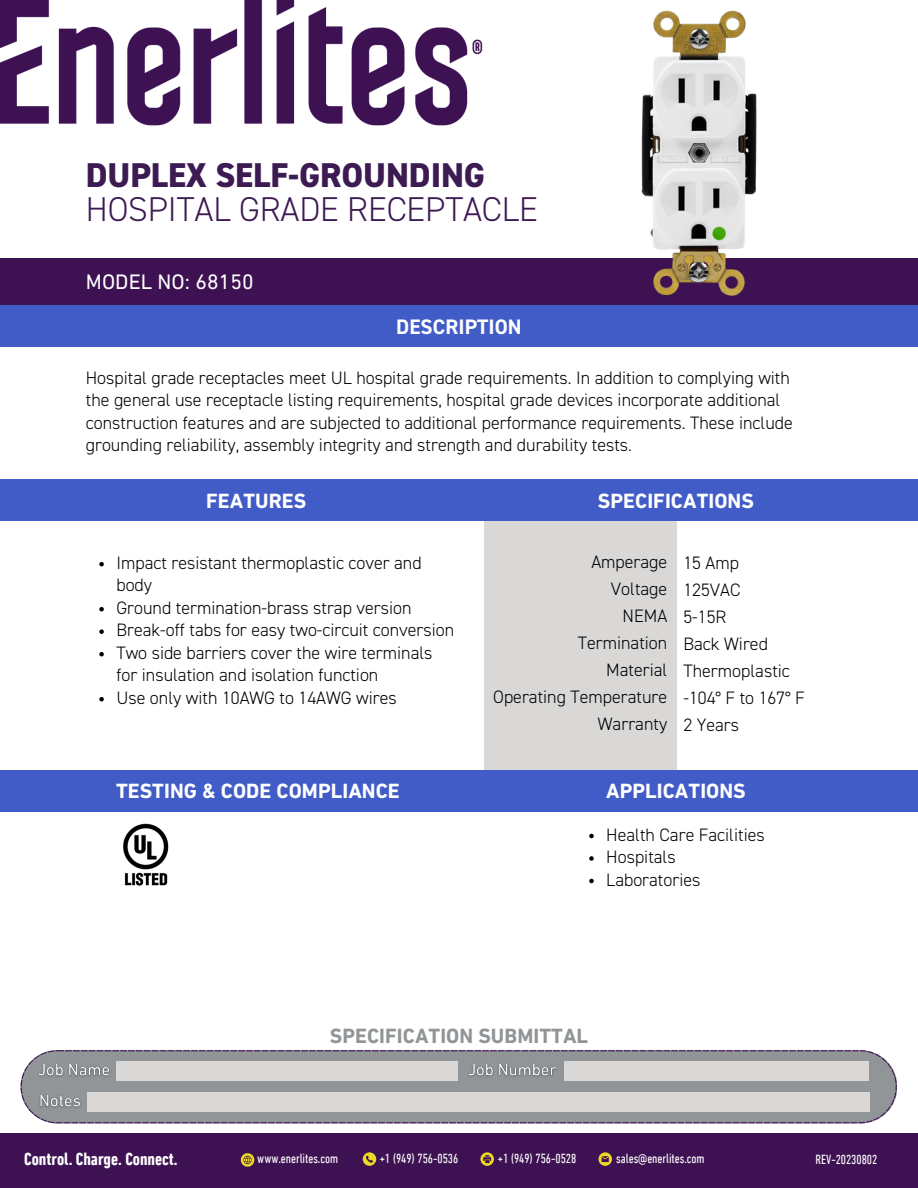
<style>
.page{position:relative;width:918px;height:1188px;background:#fff}
.page>*{position:absolute;margin:0;border:0;box-sizing:border-box;transform-origin:0 0}
.t1{font:300 34.5px "DIN2014";letter-spacing:-.005em;color:#3c1a52}
.t2{font:800 34.5px "DIN2014";letter-spacing:-.005em;color:#3c1a52}
.t3{font:21.3px "DIN Next LT Pro";letter-spacing:.005em;color:#fff}
.t4{font:700 21px "DIN Next LT Pro";letter-spacing:.005em;color:#fff}
.t5{font:700 21px "DIN Next LT Pro";letter-spacing:.005em;color:#919597}
.t6{font:700 21px "DIN2014";letter-spacing:.005em;color:#fff}
.t7{font:300 18px/22.5px "DIN2014";color:#000}
.t8{font:700 condensed 18px "DIN Next LT Pro";color:#fff}
.t9{font:condensed 13.5px "DIN Next LT Pro";letter-spacing:-.005em;color:#fff}
</style>
<div class="page">
<div style="left:0;top:258px;width:918px;height:52px;background:#3d1152"></div>
<div style="left:0;top:305px;width:918px;height:42px;background:#425cc7"></div>
<div style="left:484px;top:521px;width:192px;height:258px;background:#d9d8d6"></div>
<img style="left:0;top:0;width:483px;height:126px">
<div style="left:0;top:479px;width:918px;height:42px;background:#425cc7"></div>
<div style="left:0;top:770px;width:918px;height:42px;background:#425cc7"></div>
<img style="left:123px;top:823px;width:46px;height:63px">
<svg style="left:589px;top:834px;width:5px;height:4px"></svg>
<svg style="left:589px;top:856px;width:5px;height:5px"></svg>
<svg style="left:589px;top:879px;width:5px;height:4px"></svg>
<img style="left:641px;top:10px;width:116px;height:286px">
<svg style="left:99px;top:562px;width:5px;height:4px"></svg>
<svg style="left:99px;top:607px;width:5px;height:4px"></svg>
<svg style="left:99px;top:629px;width:5px;height:5px"></svg>
<svg style="left:99px;top:652px;width:5px;height:4px"></svg>
<svg style="left:99px;top:697px;width:5px;height:4px"></svg>
<div style="left:0;top:1133px;width:918px;height:55px;background:#3d1152"></div>
<svg style="left:21px;top:1050px;width:876px;height:73px;fill:#919597"></svg>
<div style="left:117px;top:1061px;width:341px;height:20px;background:#d9d8d6"></div>
<svg style="left:598px;top:1152px;width:14px;height:14px"></svg>
<svg style="left:241px;top:1153px;width:13px;height:14px"></svg>
<svg style="left:363px;top:1152px;width:13px;height:14px"></svg>
<svg style="left:480px;top:1152px;width:14px;height:14px"></svg>
<img style="left:33px;top:1058px;width:81px;height:28px">
<div style="left:564px;top:1061px;width:305px;height:20px;background:#d9d8d6"></div>
<img style="left:463px;top:1058px;width:99px;height:28px">
<div style="left:87px;top:1093px;width:782px;height:19px;background:#d9d8d6"></div>
<img style="left:34px;top:1089px;width:51px;height:28px">
<p class="t2" style="left:86px;top:161px;width:401px">DUPLEX SELF-GROUNDING</p>
<p class="t1" style="left:86px;top:194px;width:453px">HOSPITAL GRADE RECEPTACLE</p>
<p class="t3" style="left:86px;top:273px;width:169px">MODEL NO: 68150</p>
<p class="t6" style="left:396px;top:318px;width:127px">DESCRIPTION</p>
<p class="t7" style="left:86px;top:368px;width:708px">Hospital grade receptacles meet UL hospital grade requirements. In addition to complying with the general use receptacle listing requirements, hospital grade devices incorporate additional construction features and are subjected to additional performance requirements. These include grounding reliability, assembly integrity and strength and durability tests.</p>
<p class="t4" style="left:206px;top:492px;width:102px">FEATURES</p>
<p class="t4" style="left:598px;top:492px;width:158px">SPECIFICATIONS</p>
<p class="t7" style="left:116px;top:552px;width:307px">Impact resistant thermoplastic cover and body</p>
<p class="t7" style="left:116px;top:597px;width:297px">Ground termination-brass strap version</p>
<p class="t7" style="left:116px;top:620px;width:339px">Break-off tabs for easy two-circuit conversion</p>
<p class="t7" style="left:116px;top:642px;width:318px">Two side barriers cover the wire terminals for insulation and isolation function</p>
<p class="t7" style="left:116px;top:687px;width:282px">Use only with 10AWG to 14AWG wires</p>
<p class="t7" style="left:591px;top:552px;width:77px">Amperage</p>
<p class="t7" style="left:611px;top:579px;width:58px">Voltage</p>
<p class="t7" style="left:623px;top:606px;width:46px">NEMA</p>
<p class="t7" style="left:578px;top:633px;width:91px">Termination</p>
<p class="t7" style="left:606px;top:660px;width:63px">Material</p>
<p class="t7" style="left:493px;top:687px;width:176px">Operating Temperature</p>
<p class="t7" style="left:598px;top:714px;width:71px">Warranty</p>
<p class="t7" style="left:683px;top:553px;width:57px">15 Amp</p>
<p class="t7" style="left:683px;top:580px;width:59px">125VAC</p>
<p class="t7" style="left:683px;top:607px;width:44px">5-15R</p>
<p class="t7" style="left:683px;top:634px;width:86px">Back Wired</p>
<p class="t7" style="left:683px;top:661px;width:108px">Thermoplastic</p>
<p class="t7" style="left:683px;top:688px;width:123px">-104° F to 167° F</p>
<p class="t7" style="left:683px;top:715px;width:57px">2 Years</p>
<p class="t4" style="left:116px;top:783px;width:285px">TESTING &amp; CODE COMPLIANCE</p>
<p class="t4" style="left:606px;top:783px;width:141px">APPLICATIONS</p>
<p class="t7" style="left:606px;top:824px;width:160px">Health Care Facilities</p>
<p class="t7" style="left:606px;top:847px;width:71px">Hospitals</p>
<p class="t7" style="left:606px;top:869px;width:96px">Laboratories</p>
<p class="t5" style="left:330px;top:1027px;width:260px">SPECIFICATION SUBMITTAL</p>
<p class="t8" style="left:24px;top:1151px;width:155px">Control. Charge. Connect.</p>
<p class="t9" style="left:257px;top:1153px;width:82px">www.enerlites.com</p>
<p class="t9" style="left:380px;top:1153px;width:80px">+1 (949) 756-0536</p>
<p class="t9" style="left:498px;top:1153px;width:80px">+1 (949) 756-0528</p>
<p class="t9" style="left:616px;top:1153px;width:90px">sales@enerlites.com</p>
<p class="t9" style="left:816px;top:1154px;width:63px">REV-20230802</p>
</div>
